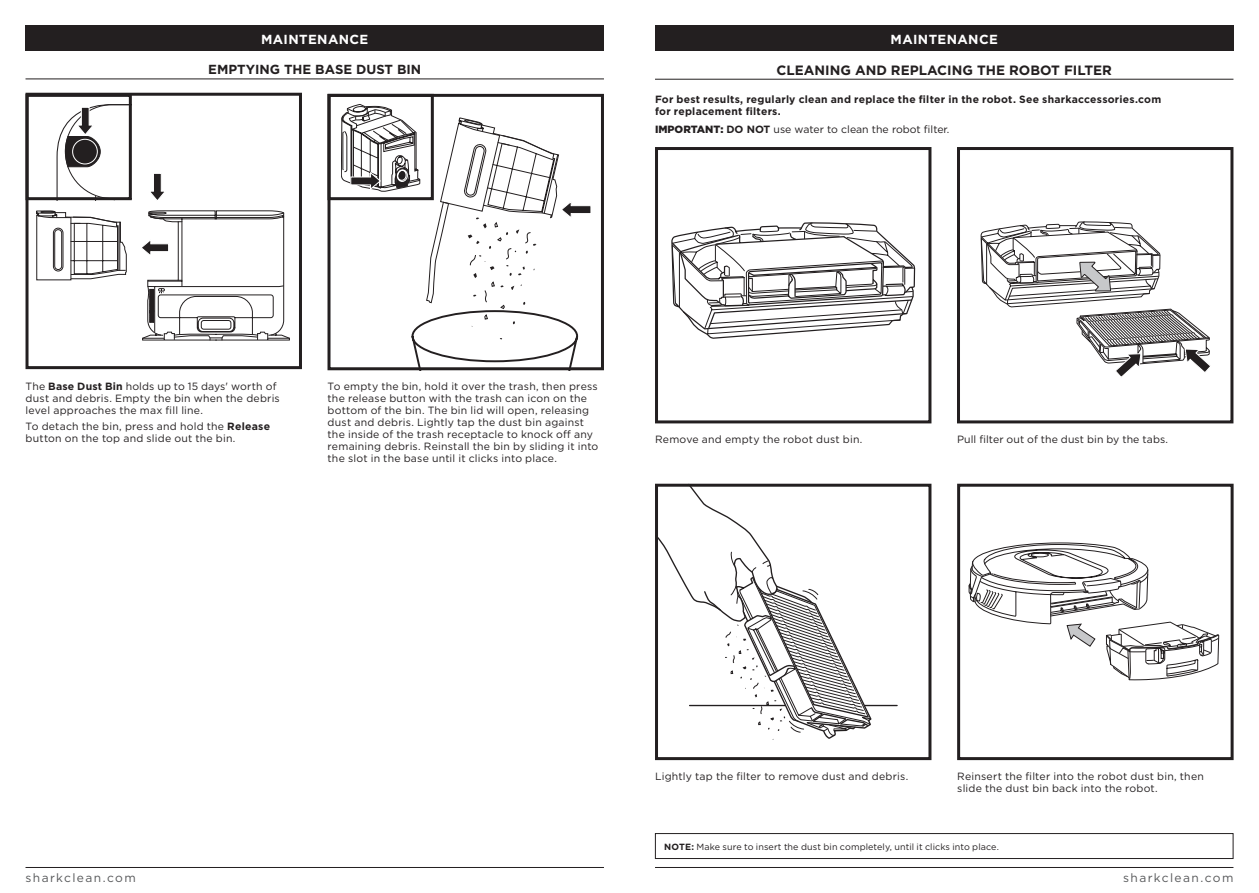
<style>
.page{position:relative;width:1259px;height:893px;background:#fff}
.page>*{position:absolute;margin:0;border:0;box-sizing:border-box;transform-origin:0 0}
.t1{font:700 13.5px "Gotham";color:#231f20}
.t2{font:700 13.2px "Gotham";letter-spacing:.03em;color:#fff}
.t3{font:700 13.2px "Gotham";color:#231f20}
.t4{font:12px "Gotham";letter-spacing:.115em;color:#57585a}
.t5{font:10.5px/12px "Gotham";letter-spacing:.02em;color:#231f20}
.t6{font:700 10.5px/12px "Gotham";letter-spacing:.025em;color:#231f20}
.t7{font:10.5px "Gotham";color:#231f20}
.t8{font:9px "Gotham";letter-spacing:.01em;color:#231f20}
.s1{font-weight:900}
.s2{font-weight:700}
</style>
<div class="page">
<hr style="left:655px;top:867px;width:578px;height:1px;background:#231f20">
<hr style="left:26px;top:867px;width:578px;height:1px;background:#231f20">
<div style="left:26px;top:26px;width:578px;height:25px;background:#231f20"></div>
<div style="left:655px;top:26px;width:578px;height:25px;background:#231f20"></div>
<hr style="left:26px;top:79px;width:578px;height:1px;background:#231f20">
<div style="left:26px;top:93px;width:276px;height:276px;border:3px solid #231f20"></div>
<div style="left:327px;top:94px;width:277px;height:276px;border:3px solid #231f20"></div>
<svg style="left:150px;top:173px;width:14px;height:27px"></svg>
<svg style="left:36px;top:210px;width:254px;height:130px"></svg>
<div style="left:26px;top:94px;width:106px;height:106px;border:3px solid #231f20"></div>
<div style="left:327px;top:94px;width:107px;height:106px;border:3px solid #231f20"></div>
<svg style="left:341px;top:104px;width:251px;height:266px"></svg>
<hr style="left:655px;top:79px;width:578px;height:1px;background:#231f20">
<svg style="left:671px;top:222px;width:244px;height:117px"></svg>
<div style="left:655px;top:147px;width:276px;height:276px;border:3px solid #231f20"></div>
<div style="left:957px;top:147px;width:276px;height:276px;border:3px solid #231f20"></div>
<hr style="left:864px;top:705px;width:33px;height:1px;background:#231f20">
<svg style="left:659px;top:488px;width:213px;height:252px"></svg>
<div style="left:655px;top:484px;width:276px;height:276px;border:3px solid #231f20"></div>
<div style="left:957px;top:484px;width:276px;height:276px;border:3px solid #231f20"></div>
<svg style="left:980px;top:221px;width:230px;height:156px"></svg>
<div style="left:655px;top:833px;width:578px;height:26px;border:1px solid #231f20"></div>
<svg style="left:968px;top:543px;width:251px;height:137px"></svg>
<svg style="left:57px;top:104px;width:75px;height:96px"></svg>
<p class="t2" style="left:261px;top:30px;width:109px">MAINTENANCE</p>
<p class="t2" style="left:890px;top:30px;width:109px">MAINTENANCE</p>
<p class="t3" style="left:208px;top:61px;width:215px">EMPTYING THE BASE DUST BIN</p>
<p class="t1" style="left:776px;top:61px;width:337px">CLEANING AND REPLACING THE ROBOT FILTER</p>
<p class="t6" style="left:655px;top:93px;width:508px">For best results, regularly clean and replace the filter in the robot. See sharkaccessories.com for replacement filters.</p>
<p class="t7" style="left:655px;top:122px;width:296px"><span class="s1">IMPORTANT:</span> <span class="s2">DO NOT</span> use water to clean the robot filter.</p>
<p class="t5" style="left:26px;top:380px;width:256px">The <span class="s2">Base Dust Bin</span> holds up to 15 days' worth of dust and debris. Empty the bin when the debris level approaches the max fill line.</p>
<p class="t5" style="left:26px;top:420px;width:246px">To detach the bin, press and hold the <span class="s2">Release </span>button on the top and slide out the bin.</p>
<p class="t5" style="left:328px;top:380px;width:272px">To empty the bin, hold it over the trash, then press the release button with the trash can icon on the bottom of the bin. The bin lid will open, releasing dust and debris. Lightly tap the dust bin against the inside of the trash receptacle to knock off any remaining debris. Reinstall the bin by sliding it into the slot in the base until it clicks into place.</p>
<p class="t5" style="left:655px;top:433px;width:209px">Remove and empty the robot dust bin.</p>
<p class="t5" style="left:957px;top:433px;width:212px">Pull filter out of the dust bin by the tabs.</p>
<p class="t5" style="left:655px;top:770px;width:255px">Lightly tap the filter to remove dust and debris.</p>
<p class="t5" style="left:957px;top:770px;width:248px">Reinsert the filter into the robot dust bin, then slide the dust bin back into the robot.</p>
<p class="t8" style="left:664px;top:841px;width:336px"><span class="s2">NOTE:</span> Make sure to insert the dust bin completely, until it clicks into place.</p>
<p class="t4" style="left:26px;top:870px;width:112px">sharkclean.com</p>
<p class="t4" style="left:1123px;top:870px;width:112px">sharkclean.com</p>
</div>
